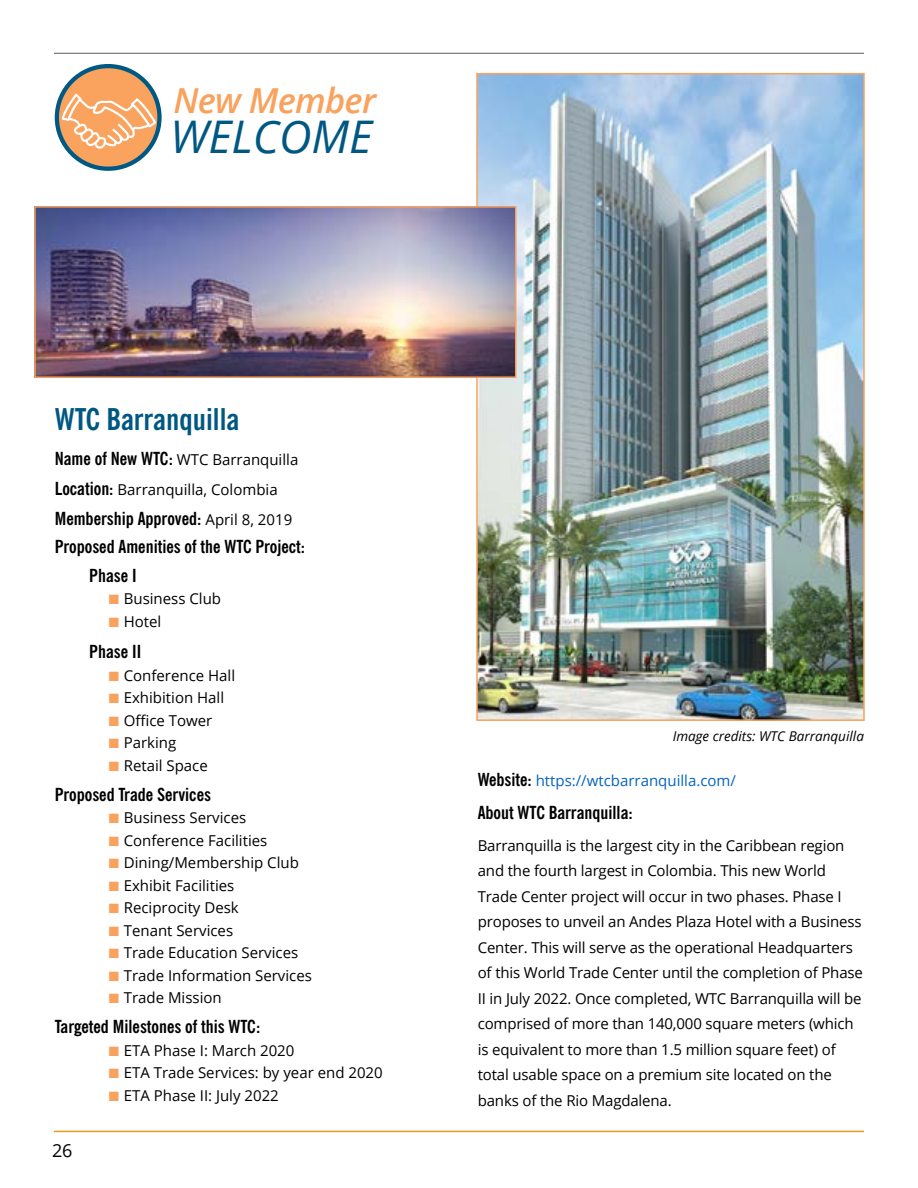
<style>
.page{position:relative;width:918px;height:1188px;background:#fff}
.page>*{position:absolute;margin:0;border:0;box-sizing:border-box;transform-origin:0 0}
.t1{font:italic 45px "Open Sans";color:#005882}
.t2{font:italic 600 34.5px "Open Sans";letter-spacing:-.02em;color:#f9a25e}
.t3{font:700 condensed 30px "News Gothic BT";color:#005882}
.t4{font:700 condensed 18px "News Gothic BT";color:#000}
.t5{font:18px "Open Sans";color:#000}
.t6{font:15px/25.5px "Open Sans";letter-spacing:-.01em;color:#000}
.t7{font:15px "Open Sans";color:#0563c1}
.t8{font:italic 13.5px "Open Sans";color:#000}
.s1{font-family:"News Gothic BT";font-weight:700;font-stretch:condensed;font-size:18px}
.s2{font-family:"Open Sans";font-weight:400;font-stretch:normal;font-size:15px}
.s3{color:#f9a25e}
.s4{font-family:"News Gothic BT";font-weight:700;font-stretch:condensed;font-size:18px;color:#000}
</style>
<div class="page">
<hr style="left:54px;top:1131px;width:810px;height:1px;background:#e29e1f">
<img style="left:479px;top:76px;width:383px;height:642px">
<div style="left:476px;top:73px;width:389px;height:648px;border:2px solid #f9a25e"></div>
<img style="left:37px;top:209px;width:477px;height:166px">
<div style="left:34px;top:206px;width:483px;height:172px;border:2px solid #f9a25e"></div>
<hr style="left:54px;top:53px;width:810px;height:1px;background:#6d6e71">
<div style="left:57px;top:66px;width:102px;height:103px;background:#faa35e;border-radius:50%"></div>
<div style="left:55px;top:64px;width:107px;height:107px;border:4px solid #005982;border-radius:50%"></div>
<svg style="left:62px;top:94px;width:94px;height:55px"></svg>
<h2 class="t2" style="left:173px;top:77px;width:204px">New Member</h2>
<h1 class="t1" style="left:170px;top:106px;width:204px">WELCOME</h1>
<h3 class="t3" style="left:55px;top:401px;width:186px">WTC Barranquilla</h3>
<p class="t6" style="left:55px;top:444px;width:245px;line-height:30px"><span class="s1">Name of New WTC:</span> WTC Barranquilla<br><span class="s1">Location:</span> Barranquilla, Colombia</p>
<p class="t4" style="left:55px;top:507px;width:239px">Membership Approved: <span class="s2">April 8, 2019</span></p>
<p class="t4" style="left:55px;top:536px;width:252px">Proposed Amenities of the WTC Project:</p>
<p class="t4" style="left:89px;top:564px;width:49px">Phase I</p>
<p class="t6" style="left:109px;top:586px;width:114px"><span class="s3">■</span> Business Club</p>
<p class="t6" style="left:109px;top:608px;width:54px"><span class="s3">■</span> Hotel</p>
<p class="t4" style="left:89px;top:641px;width:53px">Phase II</p>
<p class="t6" style="left:109px;top:662px;width:128px"><span class="s3">■</span> Conference Hall</p>
<p class="t6" style="left:109px;top:685px;width:117px"><span class="s3">■</span> Exhibition Hall</p>
<p class="t6" style="left:109px;top:707px;width:105px"><span class="s3">■</span> Office Tower</p>
<p class="t6" style="left:109px;top:730px;width:69px"><span class="s3">■</span> Parking</p>
<p class="t6" style="left:109px;top:752px;width:101px"><span class="s3">■</span> Retail Space</p>
<p class="t4" style="left:55px;top:783px;width:158px">Proposed Trade Services</p>
<p class="t6" style="left:109px;top:805px;width:139px"><span class="s3">■</span> Business Services</p>
<p class="t6" style="left:109px;top:827px;width:160px"><span class="s3">■</span> Conference Facilities</p>
<p class="t6" style="left:109px;top:850px;width:192px"><span class="s3">■</span> Dining/Membership Club</p>
<p class="t6" style="left:109px;top:872px;width:127px"><span class="s3">■</span> Exhibit Facilities</p>
<p class="t6" style="left:109px;top:895px;width:132px"><span class="s3">■</span> Reciprocity Desk</p>
<p class="t6" style="left:109px;top:917px;width:126px"><span class="s3">■</span> Tenant Services</p>
<p class="t6" style="left:109px;top:940px;width:191px"><span class="s3">■</span> Trade Education Services</p>
<p class="t6" style="left:109px;top:962px;width:205px"><span class="s3">■</span> Trade Information Services</p>
<p class="t6" style="left:109px;top:985px;width:114px"><span class="s3">■</span> Trade Mission</p>
<p class="t4" style="left:55px;top:1016px;width:207px">Targeted Milestones of this WTC:</p>
<p class="t6" style="left:109px;top:1037px;width:187px"><span class="s3">■</span> ETA Phase I: March 2020</p>
<p class="t6" style="left:109px;top:1060px;width:276px"><span class="s3">■</span> ETA Trade Services: by year end 2020</p>
<p class="t6" style="left:109px;top:1082px;width:172px"><span class="s3">■</span> ETA Phase II: July 2022</p>
<p class="t5" style="left:52px;top:1138px;width:22px">26</p>
<p class="t8" style="left:673px;top:727px;width:193px">Image credits: WTC Barranquilla</p>
<p class="t7" style="left:478px;top:771px;width:260px"><span class="s4">Website:</span> https://wtcbarranquilla.com/</p>
<p class="t4" style="left:478px;top:802px;width:157px">About WTC Barranquilla:</p>
<p class="t6" style="left:478px;top:832px;width:387px">Barranquilla is the largest city in the Caribbean region and the fourth largest in Colombia. This new World Trade Center project will occur in two phases. Phase I proposes to unveil an Andes Plaza Hotel with a Business Center. This will serve as the operational Headquarters of this World Trade Center until the completion of Phase II in July 2022. Once completed, WTC Barranquilla will be comprised of more than 140,000 square meters (which is equivalent to more than 1.5 million square feet) of total usable space on a premium site located on the banks of the Rio Magdalena.</p>
</div>
